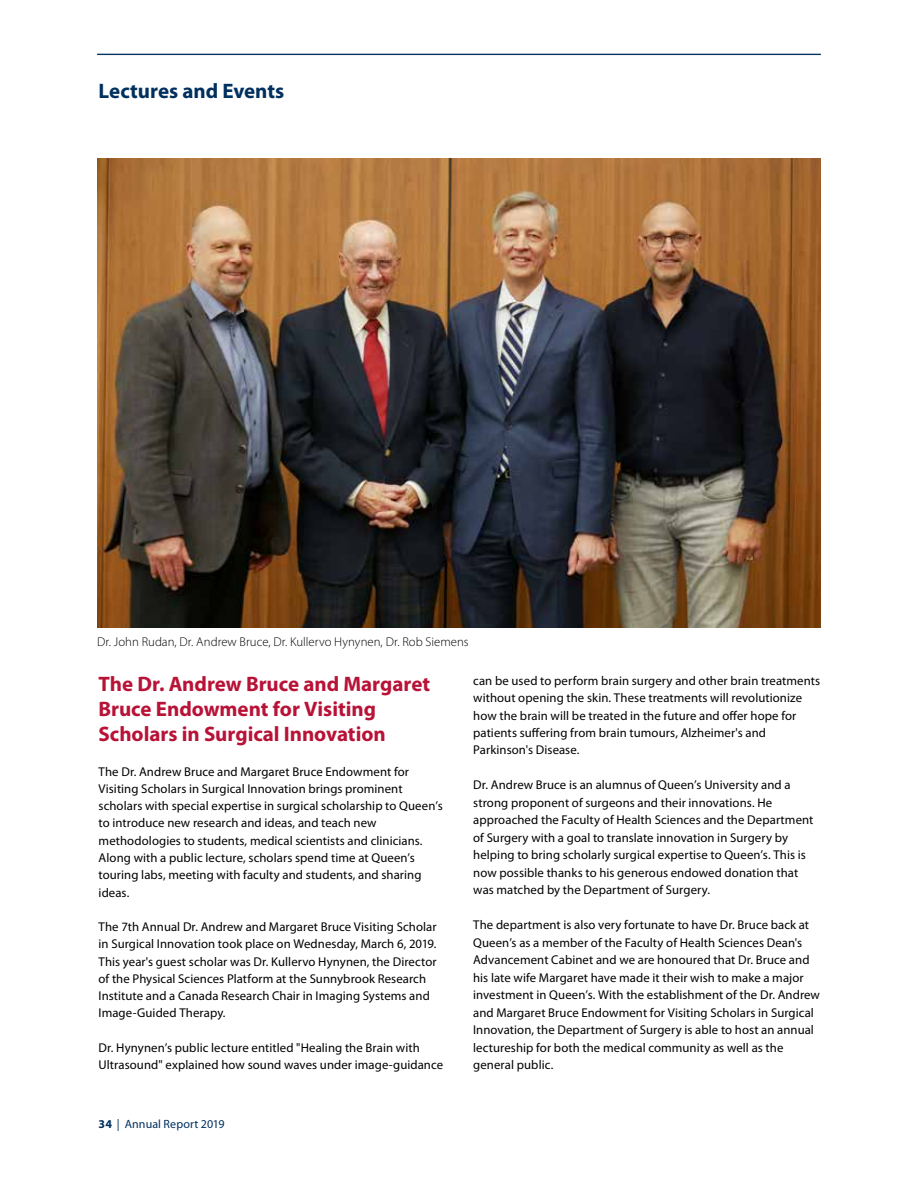
<style>
.page{position:relative;width:918px;height:1188px;background:#fff}
.page>*{position:absolute;margin:0;border:0;box-sizing:border-box;transform-origin:0 0}
.t1{font:700 21px/25.2px "Myriad Pro";color:#b81237}
.t2{font:700 21px "Myriad Pro";color:#00305e}
.t3{font:12.75px/17.5px "Myriad Pro";letter-spacing:.005em;color:#000}
.t4{font:300 12.75px "Myriad Pro";letter-spacing:.005em;color:#000}
.t5{font:12px "Myriad Pro";letter-spacing:.005em;color:#00305e}
.s1{font-weight:700}
</style>
<div class="page">
<hr style="left:97px;top:54px;width:724px;height:1px;background:#00305e">
<img style="left:97px;top:159px;width:724px;height:468px">
<h1 class="t2" style="left:99px;top:77px;width:187px">Lectures and Events</h1>
<p class="t4" style="left:97px;top:634px;width:373px">Dr. John Rudan, Dr. Andrew Bruce, Dr. Kullervo Hynynen, Dr. Rob Siemens</p>
<h1 class="t1" style="left:99px;top:670px;width:333px">The Dr. Andrew Bruce and Margaret<br>Bruce Endowment for Visiting<br>Scholars in Surgical Innovation</h1>
<p class="t3" style="left:99px;top:763px;width:346px">The Dr. Andrew Bruce and Margaret Bruce Endowment for Visiting Scholars in Surgical Innovation brings prominent scholars with special expertise in surgical scholarship to Queen’s to introduce new research and ideas, and teach new methodologies to students, medical scientists and clinicians.<br>Along with a public lecture, scholars spend time at Queen’s touring labs, meeting with faculty and students, and sharing ideas.</p>
<p class="t3" style="left:99px;top:918px;width:340px">The 7th Annual Dr. Andrew and Margaret Bruce Visiting Scholar in Surgical Innovation took place on Wednesday, March 6, 2019.<br>This year's guest scholar was Dr. Kullervo Hynynen, the Director of the Physical Sciences Platform at the Sunnybrook Research Institute and a Canada Research Chair in Imaging Systems and Image-Guided Therapy.</p>
<p class="t3" style="left:99px;top:1039px;width:346px">Dr. Hynynen’s public lecture entitled "Healing the Brain with<br>Ultrasound" explained how sound waves under image-guidance</p>
<p class="t5" style="left:99px;top:1117px;width:127px"><span class="s1">34</span> | Annual Report 2019</p>
<p class="t3" style="left:473px;top:671px;width:349px">can be used to perform brain surgery and other brain treatments without opening the skin. These treatments will revolutionize how the brain will be treated in the future and offer hope for patients suffering from brain tumours, Alzheimer's and Parkinson's Disease.</p>
<p class="t3" style="left:473px;top:776px;width:342px">Dr. Andrew Bruce is an alumnus of Queen’s University and a strong proponent of surgeons and their innovations. He approached the Faculty of Health Sciences and the Department of Surgery with a goal to translate innovation in Surgery by helping to bring scholarly surgical expertise to Queen’s. This is now possible thanks to his generous endowed donation that was matched by the Department of Surgery.</p>
<p class="t3" style="left:473px;top:916px;width:348px">The department is also very fortunate to have Dr. Bruce back at Queen’s as a member of the Faculty of Health Sciences Dean's Advancement Cabinet and we are honoured that Dr. Bruce and his late wife Margaret have made it their wish to make a major investment in Queen’s. With the establishment of the Dr. Andrew and Margaret Bruce Endowment for Visiting Scholars in Surgical Innovation, the Department of Surgery is able to host an annual lectureship for both the medical community as well as the general public.</p>
</div>
